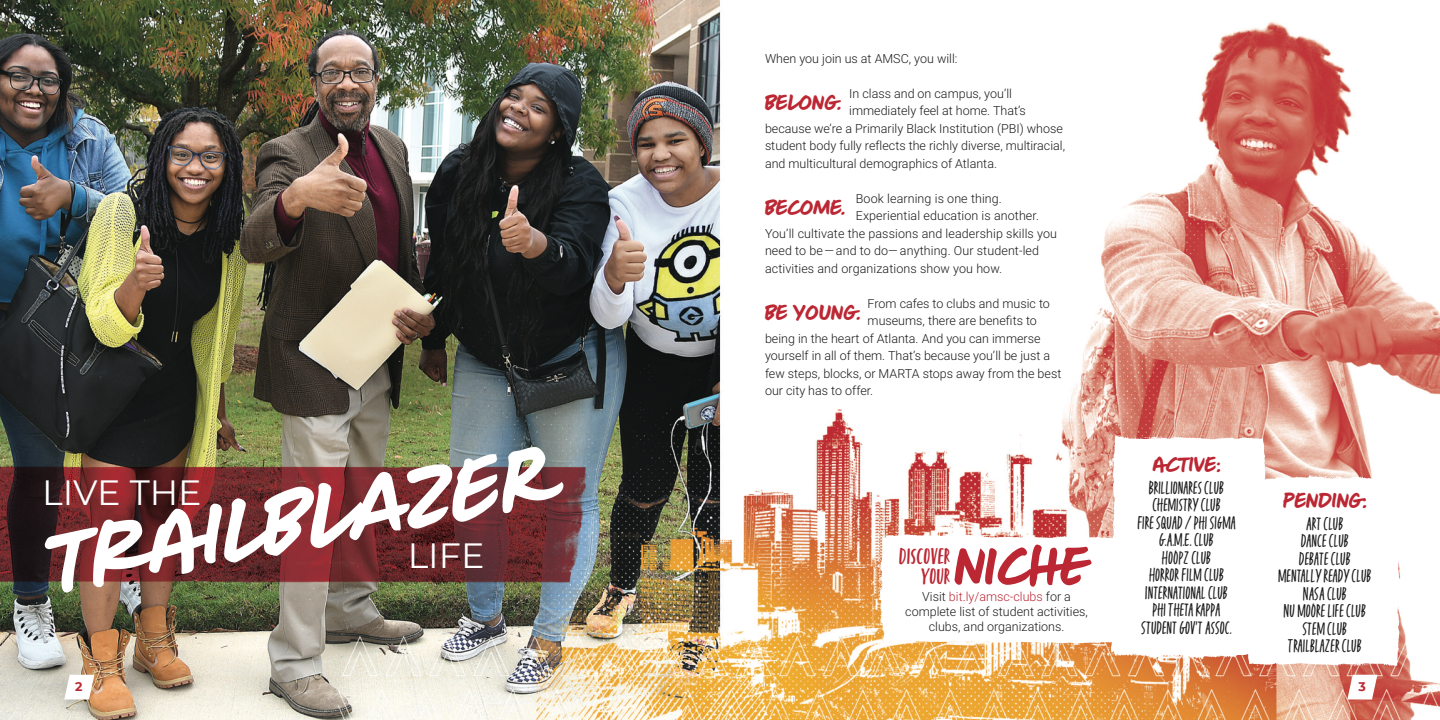
<style>
.page{position:relative;width:1440px;height:720px;background:#fff}
.page>*{position:absolute;margin:0;border:0;box-sizing:border-box;transform-origin:0 0}
.t1{font:italic 141.25px "Fave Hand";color:#fff}
.t2{font:87.5px "Fave Hand";color:#bb2733}
.t3{font:35px "Fave Hand";color:#bb2733}
.t4{font:35px "Montserrat";color:#fff}
.t5{font:26.25px/20px "Fave Condensed Two";color:#bb2733;text-align:right}
.t6{font:21.25px "Fave Condensed One";color:#1a1a1a}
.t7{font:300 12.5px "Roboto";color:#1a1a1a}
.t8{font:300 12.5px "Roboto";color:#bb2733}
.t9{font:700 12.5px "Montserrat";color:#bb2733}
.s1{color:#1a1a1a}
</style>
<div class="page">
<img style="left:0;top:0;width:1440px;height:720px">
<svg style="left:877px;top:436px;width:526px;height:230px"></svg>
<svg style="left:1347px;top:675px;width:30px;height:24px"></svg>
<svg style="left:64px;top:675px;width:30px;height:24px"></svg>
<p class="t1" style="left:23px;top:491px;width:519px;rotate:-10deg">TrAIlBLaZER</p>
<p class="t4" style="left:42px;top:471px;width:161px">LIVE THE</p>
<p class="t4" style="left:408px;top:534px;width:78px">LIFE</p>
<p class="t7" style="left:765px;top:51px;width:194px">When you join us at AMSC, you will:</p>
<p class="t7" style="left:849px;top:86px;width:164px">In class and on campus, you’ll</p>
<p class="t7" style="left:849px;top:103px;width:178px">immediately feel at home. That’s</p>
<p class="t7" style="left:765px;top:121px;width:299px">because we’re a Primarily Black Institution (PBI) whose</p>
<p class="t7" style="left:765px;top:138px;width:302px">student body fully reflects the richly diverse, multiracial,</p>
<p class="t7" style="left:765px;top:156px;width:234px">and multicultural demographics of Atlanta.</p>
<p class="t7" style="left:856px;top:191px;width:148px">Book learning is one thing.</p>
<p class="t7" style="left:856px;top:208px;width:185px">Experiential education is another.</p>
<p class="t7" style="left:765px;top:226px;width:294px">You’ll cultivate the passions and leadership skills you</p>
<p class="t7" style="left:765px;top:243px;width:276px">need to be— and to do— anything. Our student-led</p>
<p class="t7" style="left:765px;top:261px;width:239px">activities and organizations show you how.</p>
<p class="t7" style="left:868px;top:296px;width:184px">From cafes to clubs and music to</p>
<p class="t7" style="left:868px;top:313px;width:171px">museums, there are benefits to</p>
<p class="t7" style="left:765px;top:331px;width:277px">being in the heart of Atlanta. And you can immerse</p>
<p class="t7" style="left:765px;top:348px;width:287px">yourself in all of them. That’s because you’ll be just a</p>
<p class="t7" style="left:765px;top:366px;width:298px">few steps, blocks, or MARTA stops away from the best</p>
<p class="t7" style="left:765px;top:383px;width:110px">our city has to offer.</p>
<p class="t3" style="left:765px;top:84px;width:78px">BELONG.</p>
<p class="t3" style="left:765px;top:189px;width:82px">BECOME.</p>
<p class="t3" style="left:765px;top:293px;width:97px">BE YOUNG.</p>
<p class="t2" style="left:955px;top:519px;width:136px">NiChe</p>
<p class="t5" style="left:899px;top:546px;width:53px">DISCOVER<br>YOUR</p>
<p class="t8" style="left:922px;top:590px;width:150px"><span class="s1">Visit</span> bit.ly/amsc-clubs <span class="s1">for a</span></p>
<p class="t7" style="left:905px;top:605px;width:184px">complete list of student activities,</p>
<p class="t7" style="left:929px;top:620px;width:137px">clubs, and organizations.</p>
<p class="t3" style="left:1153px;top:445px;width:69px">ACTIVE:</p>
<p class="t6" style="left:1149px;top:477px;width:77px">BRILLIONARES CLUB</p>
<p class="t6" style="left:1152px;top:495px;width:70px">CHEMISTRY CLUB</p>
<p class="t6" style="left:1137px;top:512px;width:100px">FIRE SQUAD / PHI SIGMA</p>
<p class="t6" style="left:1159px;top:530px;width:56px">G.A.M.E. CLUB</p>
<p class="t6" style="left:1162px;top:547px;width:51px">HOOPZ CLUB</p>
<p class="t6" style="left:1149px;top:565px;width:76px">HORROR FILM CLUB</p>
<p class="t6" style="left:1145px;top:582px;width:84px">INTERNATIONAL CLUB</p>
<p class="t6" style="left:1152px;top:600px;width:70px">PHI THETA KAPPA</p>
<p class="t6" style="left:1141px;top:617px;width:92px">STUDENT GOV'T ASSOC.</p>
<p class="t3" style="left:1283px;top:481px;width:85px">PENDING:</p>
<p class="t6" style="left:1306px;top:513px;width:39px">ART CLUB</p>
<p class="t6" style="left:1301px;top:531px;width:49px">DANCE CLUB</p>
<p class="t6" style="left:1299px;top:548px;width:53px">DEBATE CLUB</p>
<p class="t6" style="left:1278px;top:566px;width:95px">MENTALLY READY CLUB</p>
<p class="t6" style="left:1303px;top:583px;width:46px">NASA CLUB</p>
<p class="t6" style="left:1284px;top:601px;width:84px">NU MOORE LIFE CLUB</p>
<p class="t6" style="left:1302px;top:618px;width:46px">STEM CLUB</p>
<p class="t6" style="left:1288px;top:636px;width:75px">TRAILBLAZER CLUB</p>
<p class="t9" style="left:75px;top:679px;width:9px">2</p>
<p class="t9" style="left:1358px;top:679px;width:9px">3</p>
</div>
